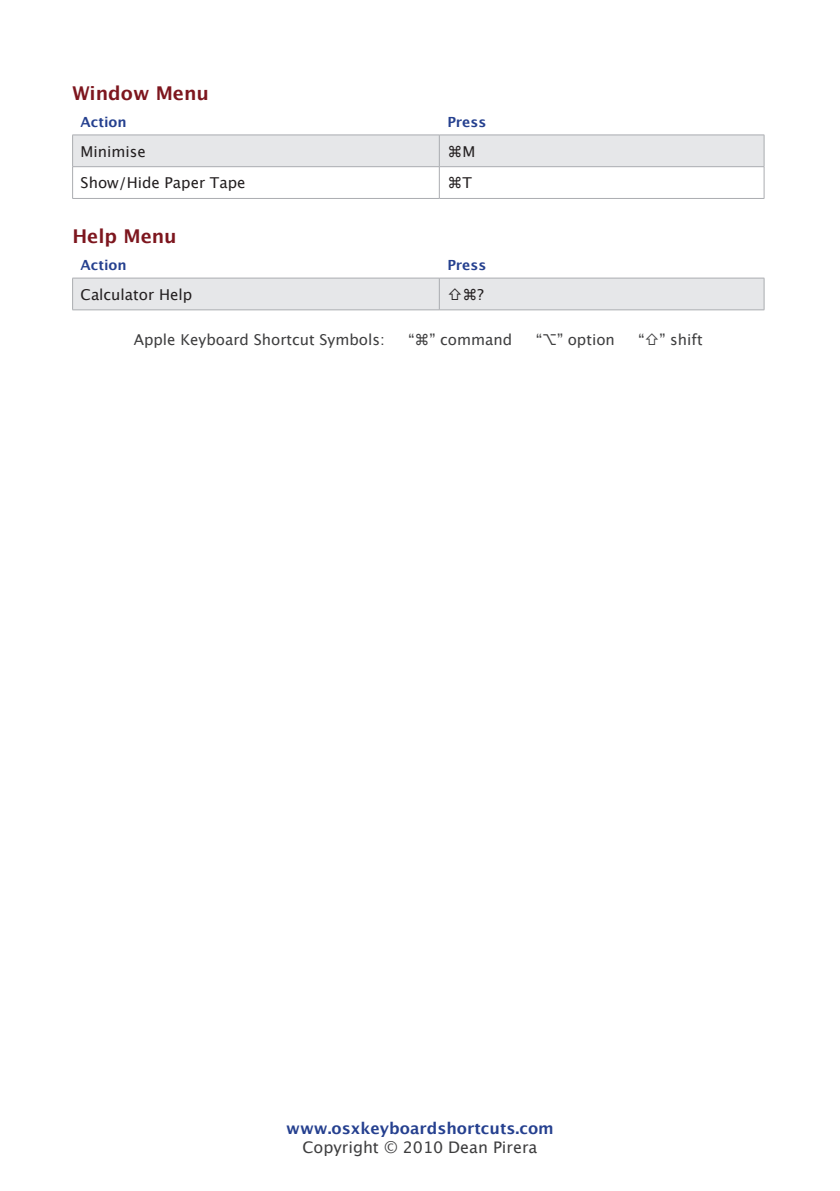
<style>
.page{position:relative;width:840px;height:1191px;background:#fff}
.page>*{position:absolute;margin:0;border:0;box-sizing:border-box;transform-origin:0 0}
.Table_Title{font:700 19px "Lucida Grande";color:#7d161e}
.t1{font:700 16px "Lucida Grande";color:#25408f}
.t2{font:16px "Lucida Grande";color:#3e3e3f}
.Table_Text{font:15px "Lucida Grande";color:#3e3e3f}
.Table_Text-2{font:15px "Lucida Grande";color:#231f20}
.Explanation_of_keys{font:700 14px "Lucida Grande";color:#25408f}
</style>
<div class="page">
<div style="left:73px;top:136px;width:690px;height:30px;background:#e6e7e9"></div>
<hr style="left:72px;top:135px;width:367px;height:1px;background:#aaacb0">
<hr style="left:72px;top:135px;width:1px;height:31px;background:#aaacb0">
<hr style="left:439px;top:135px;width:324px;height:1px;background:#aaacb0">
<hr style="left:438px;top:135px;width:1px;height:31px;background:#aaacb0">
<hr style="left:763px;top:135px;width:1px;height:31px;background:#aaacb0">
<hr style="left:72px;top:166px;width:367px;height:1px;background:#aaacb0">
<hr style="left:72px;top:167px;width:1px;height:31px;background:#aaacb0">
<hr style="left:439px;top:166px;width:324px;height:1px;background:#aaacb0">
<hr style="left:438px;top:167px;width:1px;height:31px;background:#aaacb0">
<hr style="left:763px;top:167px;width:1px;height:31px;background:#aaacb0">
<hr style="left:72px;top:198px;width:367px;height:1px;background:#aaacb0">
<hr style="left:439px;top:198px;width:324px;height:1px;background:#aaacb0">
<div style="left:73px;top:279px;width:690px;height:30px;background:#e6e7e9"></div>
<hr style="left:72px;top:278px;width:367px;height:1px;background:#aaacb0">
<hr style="left:72px;top:278px;width:1px;height:31px;background:#aaacb0">
<hr style="left:439px;top:278px;width:324px;height:1px;background:#aaacb0">
<hr style="left:438px;top:278px;width:1px;height:31px;background:#aaacb0">
<hr style="left:763px;top:278px;width:1px;height:31px;background:#aaacb0">
<hr style="left:72px;top:309px;width:367px;height:1px;background:#aaacb0">
<hr style="left:439px;top:309px;width:324px;height:1px;background:#aaacb0">
<p class="Table_Title" style="left:72px;top:78px;width:138px">Window Menu</p>
<p class="Explanation_of_keys" style="left:81px;top:111px;width:48px">Action</p>
<p class="Explanation_of_keys" style="left:447px;top:111px;width:40px">Press</p>
<p class="Table_Text-2" style="left:81px;top:143px;width:67px">Minimise</p>
<p class="Table_Text-2" style="left:447px;top:143px;width:29px">⌘M</p>
<p class="Table_Text-2" style="left:81px;top:174px;width:166px">Show/Hide Paper Tape</p>
<p class="Table_Text-2" style="left:447px;top:174px;width:26px">⌘T</p>
<p class="Table_Title" style="left:72px;top:221px;width:106px">Help Menu</p>
<p class="Explanation_of_keys" style="left:81px;top:254px;width:48px">Action</p>
<p class="Explanation_of_keys" style="left:447px;top:254px;width:40px">Press</p>
<p class="Table_Text-2" style="left:81px;top:286px;width:113px">Calculator Help</p>
<p class="Table_Text-2" style="left:447px;top:286px;width:38px">⇧⌘?</p>
<p class="Table_Text" style="left:134px;top:331px;width:252px">Apple Keyboard Shortcut Symbols:</p>
<p class="Table_Text" style="left:408px;top:331px;width:105px">“⌘” command</p>
<p class="Table_Text" style="left:535px;top:331px;width:80px">“⌥” option</p>
<p class="Table_Text" style="left:638px;top:331px;width:66px">“⇧” shift</p>
<p class="t1" style="left:286px;top:1115px;width:269px">www.osxkeyboardshortcuts.com</p>
<p class="t2" style="left:302px;top:1138px;width:236px">Copyright © 2010 Dean Pirera</p>
</div>
